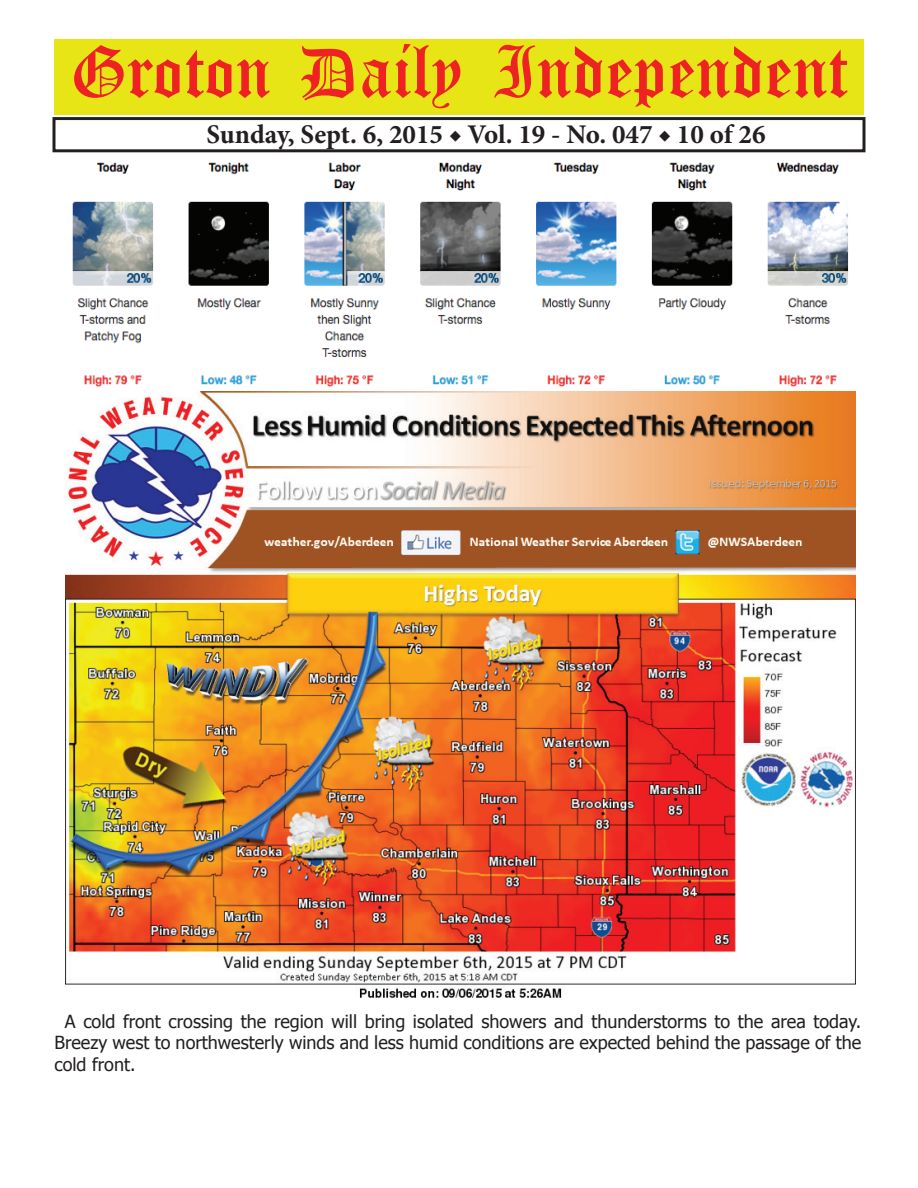
<style>
.page{position:relative;width:918px;height:1188px;background:#fff}
.page>*{position:absolute;margin:0;border:0;box-sizing:border-box;transform-origin:0 0}
.t1{font:54px "Old English Five";color:#ee2123}
.t2{font:700 27px "Minion Pro";color:#231f20}
.t3{font:18px/21.6px "Tahoma";color:#231f20;text-align:justify}
</style>
<div class="page">
<div style="left:52px;top:117px;width:814px;height:35px;border:3px solid #231f20"></div>
<div style="left:54px;top:40px;width:810px;height:75px;background:#e7e515"></div>
<img style="left:72px;top:162px;width:777px;height:225px">
<img style="left:65px;top:391px;width:790px;height:607px">
<h1 class="t1" style="left:70px;top:47px;width:779px">Groton Daily Independent</h1>
<h2 class="t2" style="left:206px;top:116px;width:561px">Sunday, Sept. 6, 2015 ◆ Vol. 19 - No. 047 ◆ 10 of 26</h2>
<p class="t3" style="left:54px;top:1009px;width:808px;text-indent:10px">A cold front crossing the region will bring isolated showers and thunderstorms to the area today.<br>Breezy west to northwesterly winds and less humid conditions are expected behind the passage of the cold front.</p>
</div>
